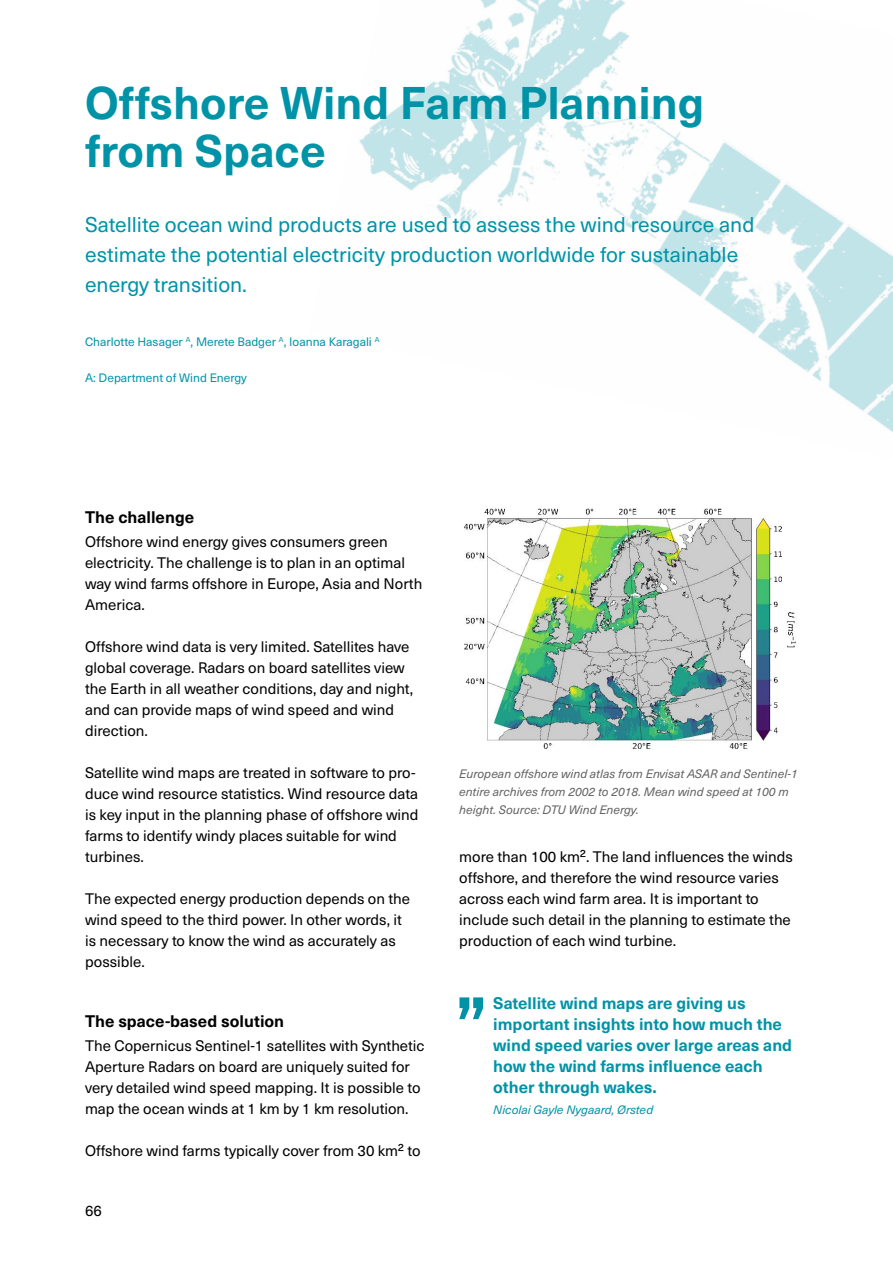
<style>
.page{position:relative;width:893px;height:1263px;background:#fff}
.page>*{position:absolute;margin:0;border:0;box-sizing:border-box;transform-origin:0 0}
.t1{font:700 75.45px "Neue Haas Unica Pro";color:#0093a7}
.t2{font:700 45px/48px "Neue Haas Unica Pro";color:#0093a7}
.t3{font:21px/30px "Neue Haas Unica Pro";color:#0093a7}
.t4{font:700 16.5px/21px "Neue Haas Unica Pro";color:#0093a7}
.t5{font:700 16.5px "Neue Haas Unica Pro";color:#000}
.t6{font:15px/21px "Neue Haas Unica Pro";color:#000}
.t7{font:italic 12px/18px "Neue Haas Unica Pro";color:#646363}
.t8{font:12px "Neue Haas Unica Pro";color:#0093a7}
.t9{font:italic 12px "Neue Haas Unica Pro";color:#0093a7}
</style>
<div class="page">
<img style="left:359px;top:0;width:534px;height:432px">
<img style="left:464px;top:508px;width:332px;height:241px">
<h2 class="t2" style="left:85px;top:80px;width:621px">Offshore Wind Farm Planning from Space</h2>
<h3 class="t3" style="left:85px;top:210px;width:671px">Satellite ocean wind products are used to assess the wind resource and estimate the potential electricity production worldwide for sustainable energy transition.</h3>
<p class="t8" style="left:85px;top:335px;width:296px">Charlotte Hasager <sup>A</sup>, Merete Badger <sup>A</sup>, Ioanna Karagali <sup>A</sup></p>
<p class="t8" style="left:85px;top:371px;width:163px">A: Department of Wind Energy</p>
<p class="t5" style="left:85px;top:507px;width:111px">The challenge</p>
<p class="t6" style="left:85px;top:531px;width:339px">Offshore wind energy gives consumers green electricity. The challenge is to plan in an optimal way wind farms offshore in Europe, Asia and North America.</p>
<p class="t6" style="left:85px;top:636px;width:330px">Offshore wind data is very limited. Satellites have global coverage. Radars on board satellites view the Earth in all weather conditions, day and night, and can provide maps of wind speed and wind direction.</p>
<p class="t6" style="left:85px;top:762px;width:335px">Satellite wind maps are treated in software to pro&shy;duce wind resource statistics. Wind resource data is key input in the planning phase of offshore wind farms to identify windy places suitable for wind turbines.</p>
<p class="t6" style="left:85px;top:888px;width:327px">The expected energy production depends on the wind speed to the third power. In other words, it is necessary to know the wind as accurately as possible.</p>
<p class="t5" style="left:85px;top:1011px;width:201px">The space-based solution</p>
<p class="t6" style="left:85px;top:1035px;width:341px">The Copernicus Sentinel-1 satellites with Synthetic Aperture Radars on board are uniquely suited for very detailed wind speed mapping. It is possible to map the ocean winds at 1 km by 1 km resolution.</p>
<p class="t6" style="left:85px;top:1140px;width:337px">Offshore wind farms typically cover from 30 km² to</p>
<p class="t6" style="left:85px;top:1200px;width:18px">66</p>
<p class="t7" style="left:459px;top:765px;width:340px">European offshore wind atlas from Envisat ASAR and Sentinel-1 entire archives from 2002 to 2018. Mean wind speed at 100 m height. Source: DTU Wind Energy.</p>
<p class="t6" style="left:459px;top:846px;width:335px">more than 100 km². The land influences the winds offshore, and therefore the wind resource varies across each wind farm area. It is important to include such detail in the planning to estimate the production of each wind turbine.</p>
<h1 class="t1" style="left:455px;top:978px;width:34px">”</h1>
<p class="t4" style="left:493px;top:993px;width:300px">Satellite wind maps are giving us important insights into how much the wind speed varies over large areas and how the wind farms influence each other through wakes.</p>
<p class="t9" style="left:493px;top:1103px;width:161px">Nicolai Gayle Nygaard, Ørsted</p>
</div>
